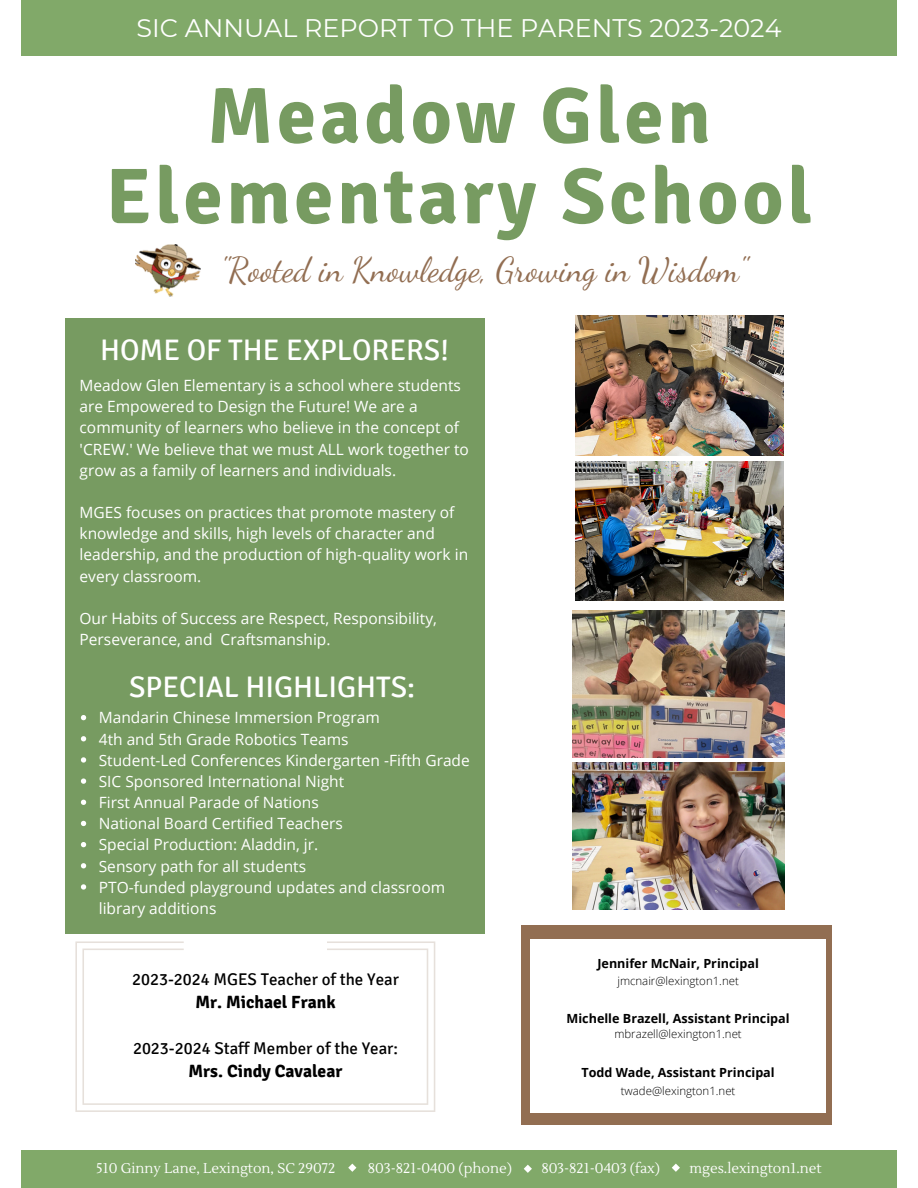
<style>
.page{position:relative;width:918px;height:1188px;background:#fff}
.page>*{position:absolute;margin:0;border:0;box-sizing:border-box;transform-origin:0 0}
.t1{font:700 79.05px/80.4px "Signika";letter-spacing:.05em;color:#779b61;text-align:center}
.t2{font:33.9px "Dancing Script";color:#926e52}
.t3{font:29.7px "Signika";color:#fff}
.t4{font:25.35px "Montserrat";color:#fff}
.t5{font:700 17.7px "Signika";color:#000}
.t6{font:16.95px "Signika";color:#000}
.t7{font:15.45px/21.1px "Open Sans";color:#fff}
.t8{font:14.1px "Lustria";color:#fff}
.t9{font:700 12.6px "Open Sans";color:#000}
.t10{font:300 11.4px "Open Sans";color:#000}
</style>
<div class="page">
<div style="left:521px;top:926px;width:310px;height:199px;background:#926e52"></div>
<div style="left:530px;top:940px;width:296px;height:173px;background:#fff"></div>
<div style="left:21px;top:0;width:876px;height:56px;background:#81a969"></div>
<img style="left:575px;top:315px;width:208px;height:141px">
<img style="left:575px;top:461px;width:208px;height:140px">
<div style="left:21px;top:1150px;width:876px;height:38px;background:#81a969"></div>
<svg style="left:75px;top:941px;width:360px;height:171px"></svg>
<svg style="left:348px;top:1164px;width:8px;height:8px"></svg>
<svg style="left:524px;top:1165px;width:8px;height:8px"></svg>
<svg style="left:672px;top:1164px;width:8px;height:8px"></svg>
<div style="left:65px;top:318px;width:419px;height:616px;background:#779b61"></div>
<svg style="left:81px;top:715px;width:5px;height:5px"></svg>
<svg style="left:81px;top:736px;width:5px;height:5px"></svg>
<svg style="left:81px;top:757px;width:5px;height:6px"></svg>
<svg style="left:81px;top:778px;width:5px;height:6px"></svg>
<svg style="left:81px;top:800px;width:5px;height:5px"></svg>
<svg style="left:81px;top:821px;width:5px;height:5px"></svg>
<svg style="left:81px;top:842px;width:5px;height:5px"></svg>
<svg style="left:81px;top:863px;width:5px;height:5px"></svg>
<svg style="left:81px;top:884px;width:5px;height:6px"></svg>
<img style="left:136px;top:245px;width:64px;height:51px">
<img style="left:573px;top:611px;width:211px;height:146px">
<img style="left:573px;top:763px;width:211px;height:146px">
<h5 class="t4" style="left:136px;top:12px;width:647px">SIC ANNUAL REPORT TO THE PARENTS 2023-2024</h5>
<h4 class="t1" style="left:106px;top:77px;width:708px">Meadow Glen<br>Elementary School</h4>
<h5 class="t2" style="left:221px;top:250px;width:528px">"Rooted in Knowledge, Growing in Wisdom"</h5>
<h5 class="t3" style="left:100px;top:332px;width:350px">HOME OF THE EXPLORERS!</h5>
<p class="t7" style="left:80px;top:375px;width:391px">Meadow Glen Elementary is a school where students are Empowered to Design the Future! We are a community of learners who believe in the concept of 'CREW.' We believe that we must ALL work together to grow as a family of learners and individuals.</p>
<h2 class="t7" style="left:80px;top:502px;width:390px">MGES focuses on practices that promote mastery of knowledge and skills, high levels of character and leadership, and the production of high-quality work in every classroom.</h2>
<h3 class="t7" style="left:80px;top:607px;width:359px">Our Habits of Success are Respect, Responsibility,<br>Perseverance, and Craftsmanship.</h3>
<p class="t3" style="left:129px;top:669px;width:288px">SPECIAL HIGHLIGHTS:</p>
<h5 class="t7" style="left:99px;top:707px;width:283px">Mandarin Chinese Immersion Program</h5>
<h5 class="t7" style="left:99px;top:728px;width:251px">4th and 5th Grade Robotics Teams</h5>
<h3 class="t7" style="left:99px;top:749px;width:373px">Student-Led Conferences Kindergarten -Fifth Grade</h3>
<p class="t7" style="left:99px;top:770px;width:247px">SIC Sponsored International Night</p>
<p class="t7" style="left:99px;top:792px;width:221px">First Annual Parade of Nations</p>
<p class="t7" style="left:99px;top:813px;width:245px">National Board Certified Teachers</p>
<p class="t7" style="left:99px;top:834px;width:221px">Special Production: Aladdin, jr.</p>
<p class="t7" style="left:99px;top:855px;width:209px">Sensory path for all students</p>
<p class="t7" style="left:99px;top:876px;width:348px">PTO-funded playground updates and classroom library additions</p>
<p class="t6" style="left:132px;top:969px;width:268px">2023-2024 MGES Teacher of the Year</p>
<p class="t5" style="left:196px;top:991px;width:142px">Mr. Michael Frank</p>
<h5 class="t6" style="left:133px;top:1039px;width:267px">2023-2024 Staff Member of the Year:</h5>
<h5 class="t5" style="left:189px;top:1061px;width:155px">Mrs. Cindy Cavalear</h5>
<p class="t9" style="left:597px;top:955px;width:163px">Jennifer McNair, Principal</p>
<p class="t10" style="left:617px;top:972px;width:123px">jmcnair@lexington1.net</p>
<p class="t9" style="left:567px;top:1009px;width:225px">Michelle Brazell, Assistant Principal</p>
<h6 class="t10" style="left:614px;top:1026px;width:129px">mbrazell@lexington1.net</h6>
<p class="t9" style="left:582px;top:1064px;width:195px">Todd Wade, Assistant Principal</p>
<p class="t10" style="left:621px;top:1083px;width:116px">twade@lexington1.net</p>
<h1 class="t8" style="left:96px;top:1160px;width:241px">510 Ginny Lane, Lexington, SC 29072</h1>
<h1 class="t8" style="left:368px;top:1160px;width:146px">803-821-0400 (phone)</h1>
<h1 class="t8" style="left:541px;top:1160px;width:120px">803-821-0403 (fax)</h1>
<h1 class="t8" style="left:689px;top:1160px;width:134px">mges.lexington1.net</h1>
</div>
